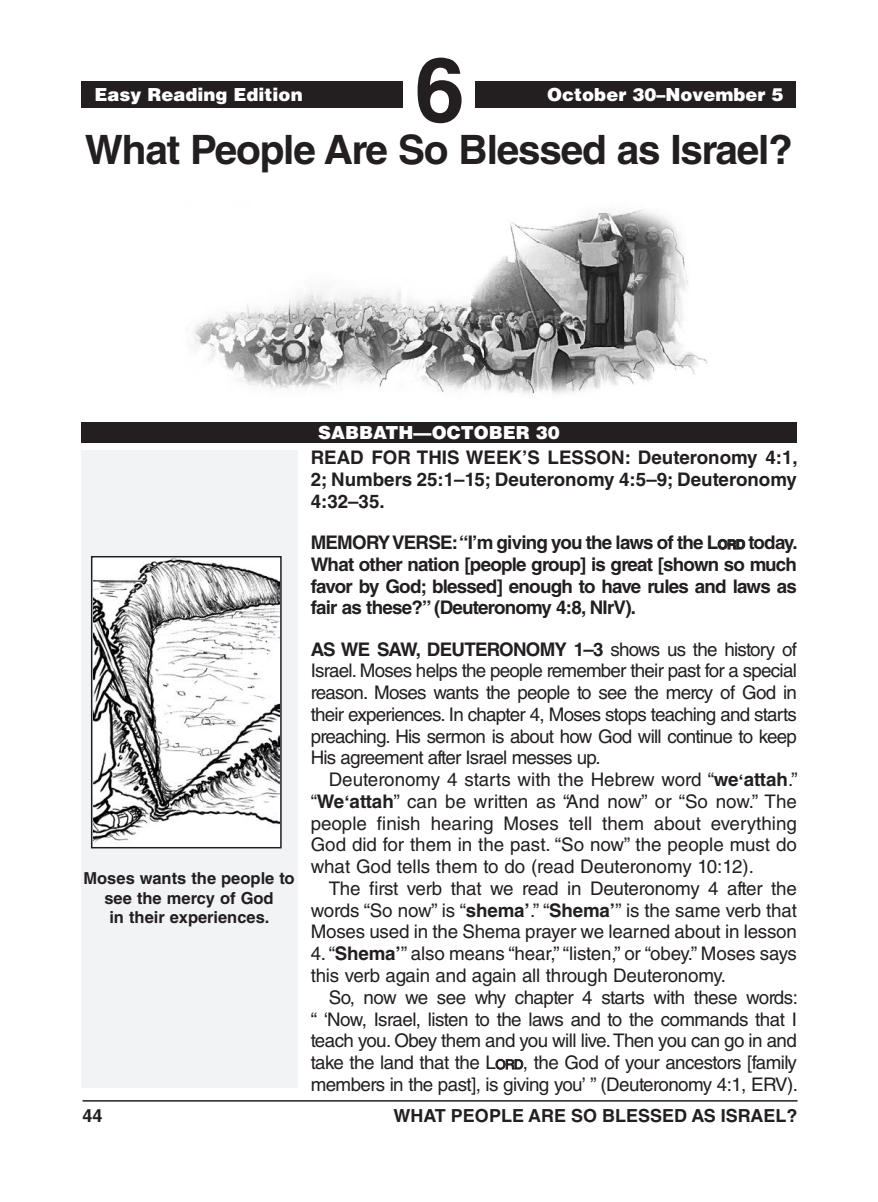
<style>
.page{position:relative;width:878px;height:1202px;background:#fff}
.page>*{position:absolute;margin:0;border:0;box-sizing:border-box;transform-origin:0 0}
.t1{font:700 90px "Helvetica LT Std";color:#231f20}
.Lesson_Title{font:700 40.5px "Helvetica LT Std";letter-spacing:-.03em;color:#231f20}
.Body_Text{font:18.75px/21.8px "Helvetica LT Std";letter-spacing:-.01em;color:#231f20;text-align:justify}
.Body_Text_NoIndent_S{font:18.75px/21.8px "Helvetica LT Std";letter-spacing:-.04em;color:#231f20;text-align:justify}
.Body_Text_NoIndent_B{font:700 18.75px/21.8px "Helvetica LT Std";letter-spacing:-.035em;color:#231f20;text-align:justify}
.Running_Head_-_Right{font:900 18px "Helvetica LT Std";color:#fff}
.t2{font:700 18px "Helvetica LT Std";color:#231f20}
.Sabbath_Heading{font:900 18px "Helvetica LT Std";color:#fff}
.Image_Captions{font:700 16.5px/19.5px "Helvetica LT Std";color:#231f20;text-align:center}
.s1{font-size:13.2px}
.s2{font-weight:700}
</style>
<div class="page">
<hr style="left:82px;top:1100px;width:715px;height:1px;background:#231f20">
<div style="left:81px;top:450px;width:216px;height:637px;background:#f2f3f4"></div>
<div style="left:82px;top:81px;width:321px;height:27px;background:#231f20"></div>
<div style="left:472px;top:81px;width:323px;height:27px;background:#231f20"></div>
<div style="left:405px;top:55px;width:69px;height:76px;background:#fff"></div>
<div style="left:81px;top:422px;width:715px;height:20px;background:#231f20"></div>
<svg style="left:718px;top:539px;width:27px;height:10px"></svg>
<svg style="left:495px;top:1059px;width:28px;height:10px"></svg>
<img style="left:187px;top:209px;width:520px;height:185px">
<img style="left:94px;top:559px;width:185px;height:286px">
<div style="left:91px;top:556px;width:191px;height:292px;border:2px solid #231f20"></div>
<p class="Running_Head_-_Right" style="left:94px;top:82px;width:210px">Easy Reading Edition</p>
<h1 class="t1" style="left:415px;top:35px;width:52px">6</h1>
<p class="Running_Head_-_Right" style="left:547px;top:82px;width:238px">October 30–November 5</p>
<p class="Lesson_Title" style="left:85px;top:125px;width:709px">What People Are So Blessed as Israel?</p>
<p class="Image_Captions" style="left:83px;top:868px;width:213px">Moses wants the people to see the mercy of God</p>
<p class="Image_Captions" style="left:109px;top:907px;width:162px">in their experiences.</p>
<p class="Running_Head_-_Right" style="left:356px;top:420px;width:167px">SABBATH—DATE</p>
<p class="Sabbath_Heading" style="left:318px;top:421px;width:243px">SABBATH—OCTOBER 30</p>
<p class="Body_Text_NoIndent_B" style="left:310px;top:446px;width:488px">READ FOR THIS WEEK’S LESSON: Deuteronomy 4:1, 2; Numbers 25:1–15; Deuteronomy 4:5–9; Deuteronomy 4:32–35.</p>
<p class="Body_Text_NoIndent_B" style="left:310px;top:531px;width:488px">MEMORY VERSE: “I’m giving you the laws of the L<span class="s1">ord</span> today.<br>What other nation [people group] is great [shown so much favor by God; blessed] enough to have rules and laws as fair as these?” (Deuteronomy 4:8, NIrV).</p>
<p class="Body_Text_NoIndent_S" style="left:310px;top:638px;width:488px"><span class="s2">AS WE SAW, DEUTERONOMY 1–3</span> shows us the history of Israel. Moses helps the people remember their past for a special reason. Moses wants the people to see the mercy of God in their experiences. In chapter 4, Moses stops teaching and starts preaching. His sermon is about how God will continue to keep His agreement after Israel messes up.</p>
<p class="Body_Text" style="left:310px;top:768px;width:488px;text-indent:18px">Deuteronomy 4 starts with the Hebrew word “<span class="s2">we‘attah</span>.” “<span class="s2">We‘attah</span>” can be written as “And now” or “So now.” The people finish hearing Moses tell them about everything God did for them in the past. “So now” the people must do what God tells them to do (read Deuteronomy 10:12).</p>
<p class="Body_Text" style="left:310px;top:877px;width:488px;text-indent:18px">The first verb that we read in Deuteronomy 4 after the words “So now” is “<span class="s2">shema’</span>.” “<span class="s2">Shema’</span>” is the same verb that Moses used in the Shema prayer we learned about in lesson</p>
<p class="Body_Text" style="left:310px;top:942px;width:487px">4. “<span class="s2">Shema’</span>” also means “hear,” “listen,” or “obey.” Moses says this verb again and again all through Deuteronomy.</p>
<p class="Body_Text" style="left:310px;top:986px;width:488px;text-indent:18px">So, now we see why chapter 4 starts with these words: “ ‘Now, Israel, listen to the laws and to the commands that I teach you. Obey them and you will live. Then you can go in and take the land that the L<span class="s1">ord</span>, the God of your ancestors [family members in the past], is giving you’ ” (Deuteronomy 4:1, ERV).</p>
<p class="t2" style="left:82px;top:1104px;width:22px">44</p>
<p class="t2" style="left:393px;top:1104px;width:405px">WHAT PEOPLE ARE SO BLESSED AS ISRAEL?</p>
</div>
